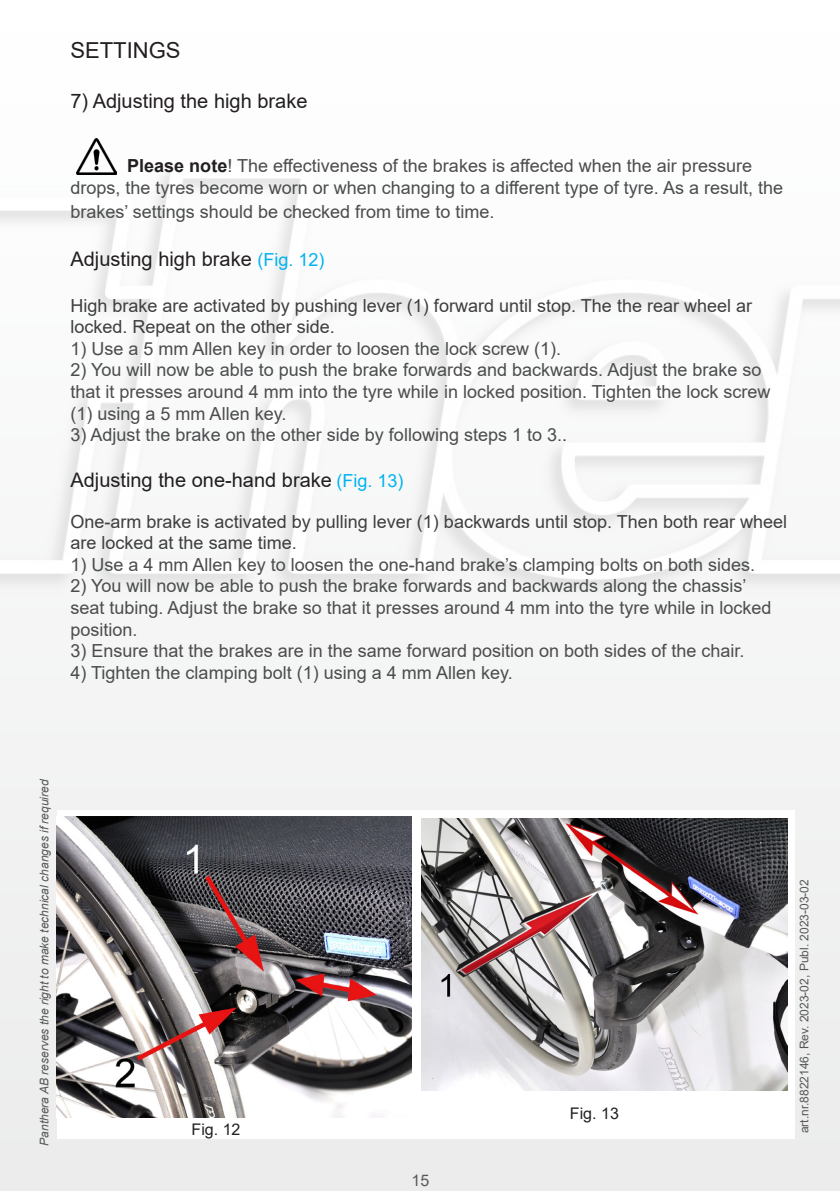
<style>
.page{position:relative;width:840px;height:1191px;background:#fff}
.page>*{position:absolute;margin:0;border:0;box-sizing:border-box;transform-origin:0 0}
.t1{font:22px "Arial";color:#231f20}
.t2{font:20px "Arial";color:#231f20}
.t3{font:18px/21.6px "Arial";color:#4b4c4d}
.t4{font:18px/21.6px "Arial";color:#3e3e3f}
.t5{font:16px "Arial";color:#231f20}
.t6{font:700 16px "Arial";color:#231f20}
.t7{font:16px "Arial";color:#57585a}
.t8{font:italic 12px "Arial";color:#57585a}
.t9{font:12px "Arial";color:#57585a}
.s1{font-weight:700;color:#231f20}
.s2{font-size:18px;color:#00b3ef}
.s3{color:#3e3e3f}
</style>
<div class="page">
<img style="left:0;top:138px;width:839px;height:1053px">
<img style="left:76px;top:139px;width:40px;height:35px">
<div style="left:57px;top:810px;width:737px;height:329px;background:#fff"></div>
<img style="left:57px;top:816px;width:354px;height:301px">
<img style="left:421px;top:818px;width:365px;height:272px">
<p class="t1" style="left:70px;top:35px;width:112px">SETTINGS</p>
<p class="t2" style="left:70px;top:88px;width:238px">7) Adjusting the high brake</p>
<p class="t3" style="left:70px;top:155px;width:714px;text-indent:57px"><span class="s1">Please note</span>! The effectiveness of the brakes is affected when the air pressure drops, the tyres become worn or when changing to a different type of tyre. As a result, the</p>
<p class="t3" style="left:70px;top:201px;width:425px">brakes’ settings should be checked from time to time.</p>
<p class="t2" style="left:70px;top:245px;width:255px">Adjusting high brake <span class="s2">(Fig. 12)</span></p>
<p class="t4" style="left:70px;top:294px;width:683px">High brake are activated by pushing lever (1) forward until stop. The the rear wheel ar locked. Repeat on the other side.</p>
<p class="t3" style="left:70px;top:337px;width:492px">1) Use a 5 mm Allen key in order to loosen the lock screw (1).</p>
<p class="t3" style="left:70px;top:359px;width:701px">2) You will now be able to push the brake forwards and backwards. Adjust the brake so that it presses around 4 mm into the tyre while in locked position. Tighten the lock screw (1) using a 5 mm Allen key.</p>
<p class="t3" style="left:70px;top:424px;width:498px">3) Adjust the brake on the other side by following steps 1 to 3.<span class="s3">.</span></p>
<p class="t2" style="left:70px;top:466px;width:334px">Adjusting the one-hand brake <span class="s2">(Fig. 13)</span></p>
<p class="t4" style="left:70px;top:510px;width:717px">One-arm brake is activated by pulling lever (1) backwards until stop. Then both rear wheel are locked at the same time.</p>
<p class="t3" style="left:70px;top:553px;width:686px">1) Use a 4 mm Allen key to loosen the one-hand brake’s clamping bolts on both sides.</p>
<p class="t3" style="left:70px;top:575px;width:702px">2) You will now be able to push the brake forwards and backwards along the chassis’ seat tubing. Adjust the brake so that it presses around 4 mm into the tyre while in locked position.</p>
<p class="t3" style="left:70px;top:640px;width:675px">3) Ensure that the brakes are in the same forward position on both sides of the chair.</p>
<p class="t3" style="left:70px;top:661px;width:443px">4) Tighten the clamping bolt (1) using a 4 mm Allen key.</p>
<p class="t8" style="left:36px;top:1145px;width:368px;rotate:-90deg">Panthera AB reserves the right to make technical changes if required</p>
<p class="t6" style="left:194px;top:1112px;width:52px">Fig. 18</p>
<p class="t5" style="left:191px;top:1118px;width:50px">Fig. 12</p>
<p class="t7" style="left:411px;top:1169px;width:19px">15</p>
<p class="t5" style="left:569px;top:1101px;width:50px">Fig. 13</p>
<p class="t9" style="left:795px;top:1133px;width:255px;rotate:-90deg">art.nr.8822146, Rev. 2023-02, Publ. 2023-03-02</p>
</div>
